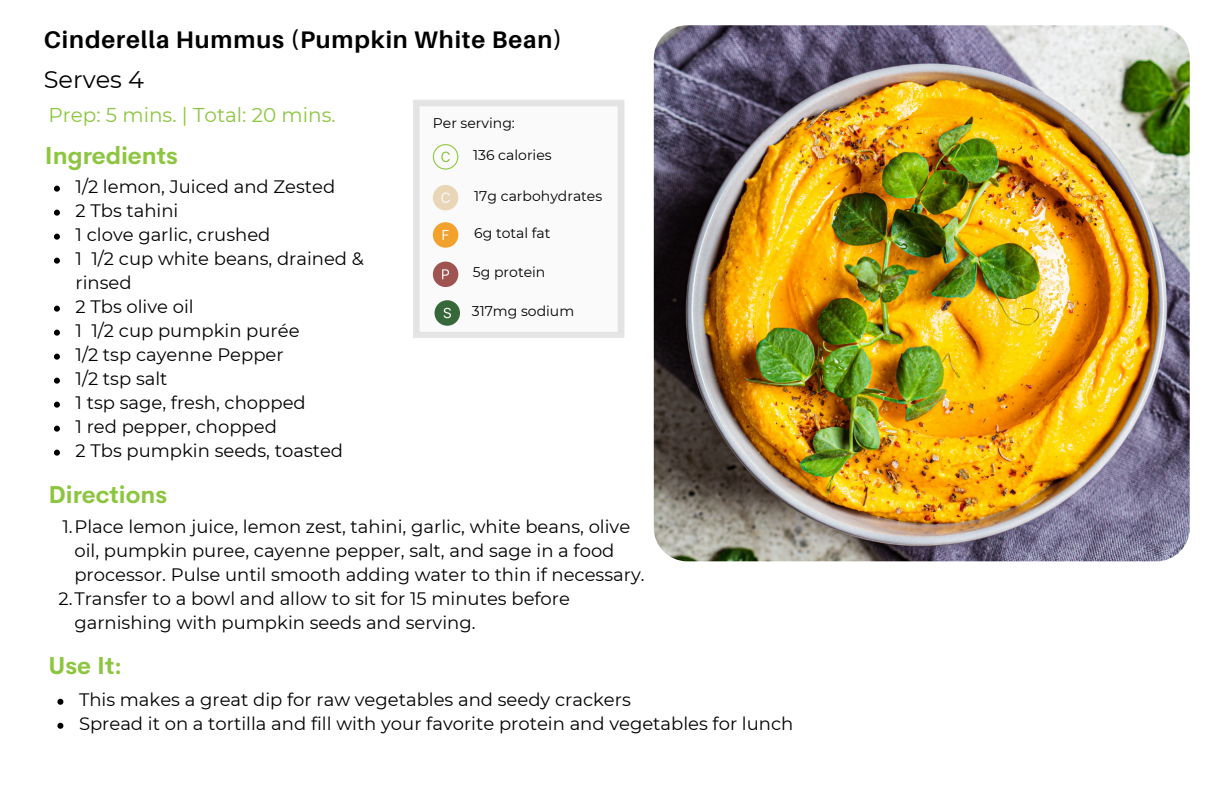
<style>
.page{position:relative;width:1224px;height:792px;background:#fff}
.page>*{position:absolute;margin:0;border:0;box-sizing:border-box;transform-origin:0 0}
.t1{font:700 24px "Aileron";letter-spacing:.035em;color:#000}
.t2{font:700 24px "Cerebri Sans";color:#8cc63f}
.t3{font:24px "Montserrat";color:#000}
.t4{font:20px "Montserrat";color:#8cc63f}
.t5{font:18px/24px "Montserrat";color:#000}
.t6{font:14px "Montserrat";color:#000}
</style>
<div class="page">
<svg style="left:54px;top:186px;width:6px;height:6px"></svg>
<svg style="left:54px;top:210px;width:6px;height:6px"></svg>
<svg style="left:54px;top:234px;width:6px;height:6px"></svg>
<svg style="left:54px;top:258px;width:6px;height:6px"></svg>
<svg style="left:54px;top:306px;width:6px;height:6px"></svg>
<svg style="left:54px;top:330px;width:6px;height:6px"></svg>
<svg style="left:54px;top:354px;width:6px;height:6px"></svg>
<svg style="left:54px;top:378px;width:6px;height:6px"></svg>
<svg style="left:54px;top:402px;width:6px;height:6px"></svg>
<svg style="left:54px;top:426px;width:6px;height:6px"></svg>
<svg style="left:54px;top:450px;width:6px;height:6px"></svg>
<img style="left:654px;top:25px;width:536px;height:536px;border-radius:33px">
<svg style="left:57px;top:699px;width:6px;height:6px"></svg>
<svg style="left:57px;top:723px;width:6px;height:6px"></svg>
<div style="left:413px;top:100px;width:211px;height:238px;background:#e5e5e5"></div>
<div style="left:415px;top:103px;width:209px;height:230px;background:#fafafa"></div>
<svg style="left:433px;top:262px;width:25px;height:25px"></svg>
<svg style="left:433px;top:222px;width:25px;height:26px"></svg>
<svg style="left:433px;top:185px;width:25px;height:25px"></svg>
<svg style="left:433px;top:144px;width:25px;height:26px"></svg>
<svg style="left:435px;top:300px;width:25px;height:26px"></svg>
<p class="t1" style="left:44px;top:25px;width:520px">Cinderella Hummus (Pumpkin White Bean)</p>
<p class="t3" style="left:44px;top:65px;width:102px">Serves 4</p>
<p class="t4" style="left:48px;top:103px;width:289px">Prep: 5 mins. | Total: 20 mins.</p>
<p class="t2" style="left:45px;top:140px;width:134px">Ingredients</p>
<p class="t5" style="left:76px;top:175px;width:261px">1/2 lemon, Juiced and Zested</p>
<p class="t5" style="left:76px;top:199px;width:104px">2 Tbs tahini</p>
<p class="t5" style="left:76px;top:223px;width:196px">1 clove garlic, crushed</p>
<p class="t5" style="left:76px;top:247px;width:290px">1 1/2 cup white beans, drained &amp; rinsed</p>
<p class="t5" style="left:76px;top:295px;width:120px">2 Tbs olive oil</p>
<p class="t5" style="left:76px;top:319px;width:226px">1 1/2 cup pumpkin purée</p>
<p class="t5" style="left:76px;top:343px;width:210px">1/2 tsp cayenne Pepper</p>
<p class="t5" style="left:76px;top:367px;width:94px">1/2 tsp salt</p>
<p class="t5" style="left:76px;top:391px;width:232px">1 tsp sage, fresh, chopped</p>
<p class="t5" style="left:76px;top:415px;width:203px">1 red pepper, chopped</p>
<p class="t5" style="left:76px;top:439px;width:269px">2 Tbs pumpkin seeds, toasted</p>
<p class="t2" style="left:48px;top:479px;width:120px">Directions</p>
<p class="t6" style="left:433px;top:115px;width:84px">Per serving:</p>
<p class="t6" style="left:473px;top:147px;width:80px">136 calories</p>
<p class="t6" style="left:474px;top:187px;width:130px">17g carbohydrates</p>
<p class="t6" style="left:474px;top:224px;width:78px">6g total fat</p>
<p class="t6" style="left:473px;top:263px;width:74px">5g protein</p>
<p class="t6" style="left:472px;top:303px;width:104px">317mg sodium</p>
<p class="t5" style="left:74px;top:515px;width:572px;text-indent:-12px">1.Place lemon juice, lemon zest, tahini, garlic, white beans, olive oil, pumpkin puree, cayenne pepper, salt, and sage in a food processor. Pulse until smooth adding water to thin if necessary.</p>
<p class="t5" style="left:74px;top:587px;width:497px;text-indent:-16px">2.Transfer to a bowl and allow to sit for 15 minutes before garnishing with pumpkin seeds and serving.</p>
<p class="t2" style="left:48px;top:650px;width:75px">Use It:</p>
<p class="t5" style="left:79px;top:688px;width:553px">This makes a great dip for raw vegetables and seedy crackers</p>
<p class="t5" style="left:79px;top:712px;width:716px">Spread it on a tortilla and fill with your favorite protein and vegetables for lunch</p>
</div>
